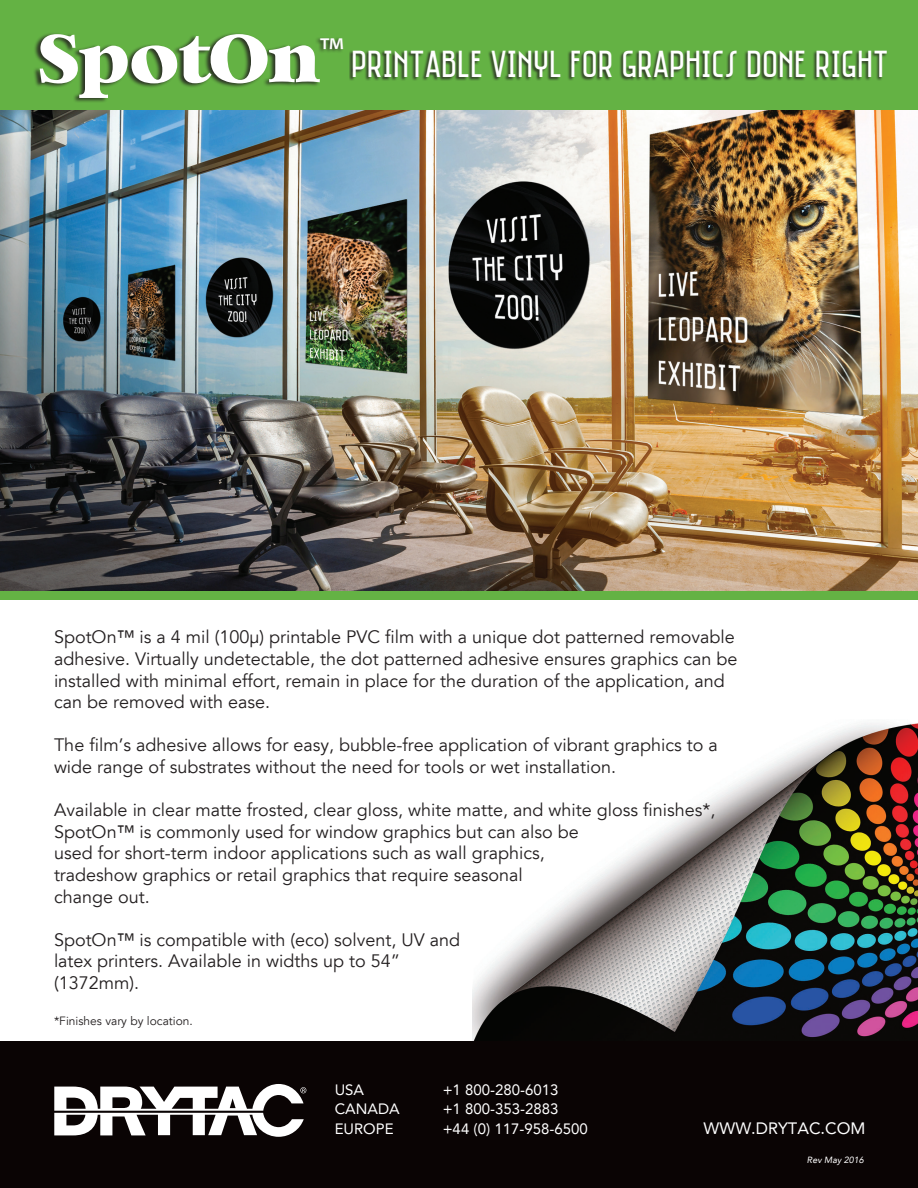
<style>
.page{position:relative;width:918px;height:1188px;background:#fff}
.page>*{position:absolute;margin:0;border:0;box-sizing:border-box;transform-origin:0 0}
.t1{font:700 66px "Bambi";color:#fff}
.t2{font:38.55px "Saniretro";color:#fff}
.Body_Copy{font:18px/21.6px "Avenir LT Std";color:#231f20}
.Contact_line{font:16.5px "Avenir LT Std";color:#fff}
.Contact_line-2{font:15px "Avenir LT Std";color:#fff}
.Body_Copy-2{font:12px "Avenir LT Std";color:#231f20}
.Contact_line-3{font:italic 9px "Avenir LT Std";color:#fff}
.s1{font-style:inherit}
</style>
<div class="page">
<div style="left:0;top:0;width:918px;height:115px;background:#64b244"></div>
<img style="left:472px;top:723px;width:446px;height:318px">
<div style="left:0;top:1041px;width:918px;height:147px;background:#0a0404"></div>
<img style="left:0;top:110px;width:918px;height:481px">
<div style="left:33px;top:32px;width:311px;height:71px;background:#231f20;opacity:.85"></div>
<svg style="left:54px;top:1084px;width:252px;height:53px"></svg>
<div style="left:349px;top:51px;width:538px;height:30px;background:#231f20;opacity:.8"></div>
<div style="left:0;top:591px;width:918px;height:9px;background:#64b244"></div>
<p class="t1" style="left:38px;top:29px;width:308px">Spot-=On<sup>™</sup></p>
<p class="t2" style="left:351px;top:41px;width:539px">PRINTABLE VINYL FOR GRAPHICS DONE RIGHT</p>
<p class="Body_Copy" style="left:54px;top:627px;width:685px">SpotOn<span class="s1">™</span> is a 4 mil (100µ) printable PVC film with a unique dot patterned removable adhesive. Virtually undetectable, the dot patterned adhesive ensures graphics can be installed with minimal effort, remain in place for the duration of the application, and can be removed with ease.</p>
<p class="Body_Copy" style="left:54px;top:735px;width:665px">The film’s adhesive allows for easy, bubble-free application of vibrant graphics to a wide range of substrates without the need for tools or wet installation.</p>
<p class="Body_Copy" style="left:54px;top:800px;width:663px">Available in clear matte frosted, clear gloss, white matte, and white gloss finishes*, SpotOn<span class="s1">™</span> is commonly used for window graphics but can also be<br>used for short-term indoor applications such as wall graphics,<br>tradeshow graphics or retail graphics that require seasonal</p>
<p class="Body_Copy" style="left:54px;top:886px;width:97px">change out.</p>
<p class="Body_Copy" style="left:54px;top:929px;width:408px">SpotOn<span class="s1">™</span> is compatible with (eco) solvent, UV and</p>
<p class="Body_Copy" style="left:54px;top:951px;width:348px">latex printers. Available in widths up to 54”</p>
<p class="Body_Copy" style="left:54px;top:972px;width:87px">(1372mm).</p>
<p class="Body_Copy-2" style="left:54px;top:1014px;width:140px">*Finishes vary by location.</p>
<p class="Contact_line-2" style="left:335px;top:1081px;width:31px">USA</p>
<p class="Contact_line-2" style="left:443px;top:1081px;width:117px">+1 800-280-6013</p>
<p class="Contact_line-2" style="left:335px;top:1100px;width:67px">CANADA</p>
<p class="Contact_line-2" style="left:443px;top:1100px;width:117px">+1 800-353-2883</p>
<p class="Contact_line-2" style="left:335px;top:1120px;width:60px">EUROPE</p>
<p class="Contact_line-2" style="left:443px;top:1120px;width:147px">+44 (0) 117-958-6500</p>
<p class="Contact_line" style="left:704px;top:1119px;width:163px">WWW.DRYTAC.COM</p>
<p class="Contact_line-3" style="left:807px;top:1155px;width:59px">Rev May 2016</p>
</div>
